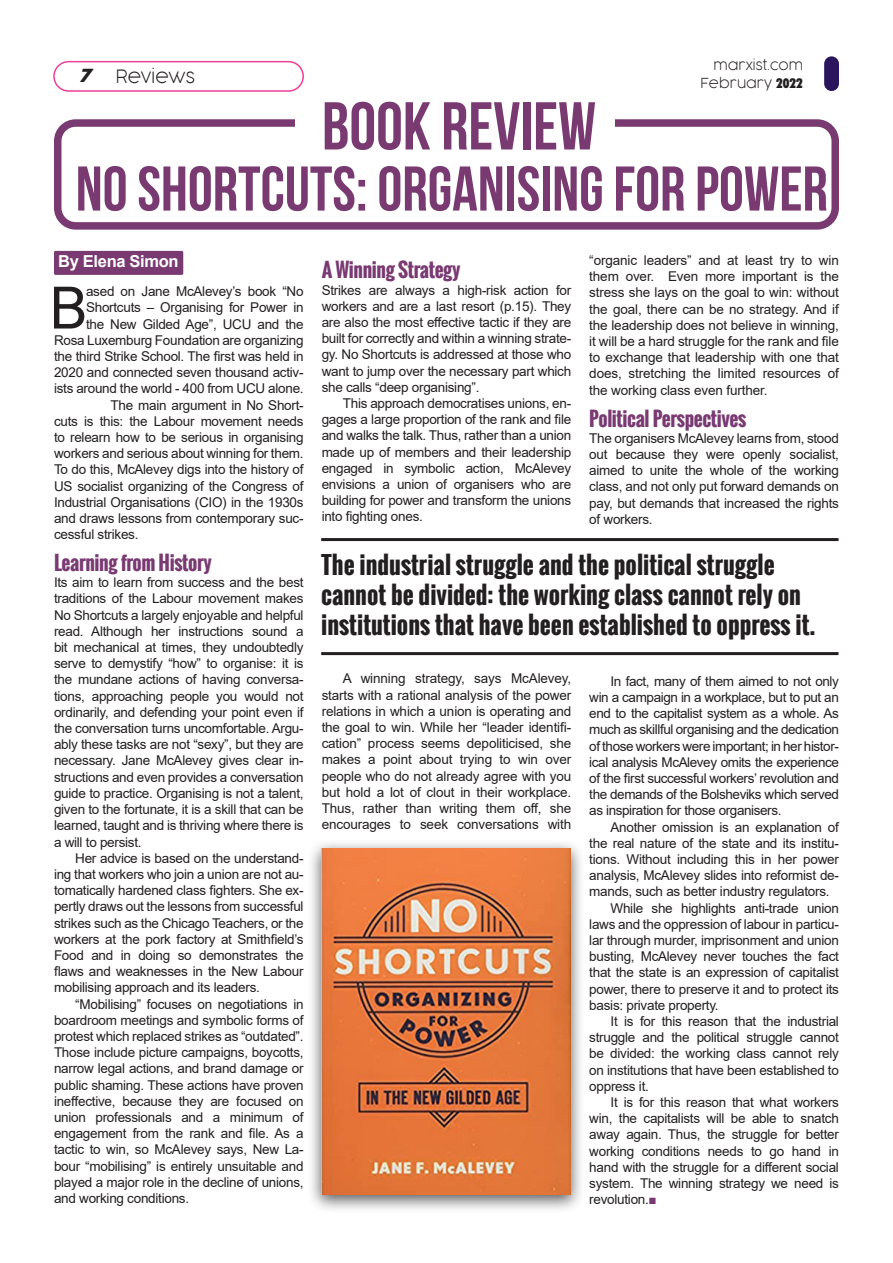
<style>
.page{position:relative;width:893px;height:1263px;background:#fff}
.page>*{position:absolute;margin:0;border:0;box-sizing:border-box;transform-origin:0 0}
.t1{font:67.5px "Bebas Neue";color:#793a72}
.t2{font:63px "Bebas Neue";color:#793a72}
.After_Subhead{font:60px "Acumin Pro";color:#231f20}
.Pull_Quote{font:700 24px/30px "Oswald";color:#231f20}
.Subheading_Purple{font:700 19.5px "Oswald";letter-spacing:-.02em;color:#793a72}
.t3{font:200 18px "COCOGOOSE";color:#231f20}
.t4{font:italic 18px "Cocogoose Pro";color:#231f20}
.Author_Purple{font:700 16.5px "Arial";letter-spacing:-.02em;color:#fff}
.Main_Body{font:13.5px/16.2px "Arial";letter-spacing:-.02em;color:#231f20;text-align:justify}
.After_Subhead-2{font:13.5px/16.2px "Arial";letter-spacing:-.02em;color:#231f20;text-align:justify}
.t5{font:200 13.5px "COCOGOOSE";color:#231f20}
.s1{font-family:"Futura BT";font-weight:900;font-stretch:condensed}
.s2{font-weight:700;color:#793a72}
</style>
<div class="page">
<div style="left:824px;top:56px;width:15px;height:35px;background:#2b165e;border-radius:7px"></div>
<div style="left:53px;top:61px;width:251px;height:31px;border:2px solid #ee3e96;border-radius:15px"></div>
<div style="left:54px;top:251px;width:129px;height:24px;background:#793a72;border-radius:2px"></div>
<div style="left:54px;top:119px;width:785px;height:111px;border:8px solid #793a72;border-radius:18px"></div>
<div style="left:296px;top:99px;width:319px;height:80px;background:#fff"></div>
<div style="left:307px;top:838px;width:278px;height:375px;background:#231f20;opacity:.75"></div>
<img style="left:322px;top:848px;width:249px;height:347px">
<hr style="left:321px;top:538px;width:517px;height:3px;background:#231f20">
<hr style="left:321px;top:652px;width:517px;height:3px;background:#231f20">
<h3 class="t4" style="left:79px;top:64px;width:13px">7</h3>
<p class="t3" style="left:116px;top:64px;width:81px">Reviews</p>
<p class="t1" style="left:322px;top:89px;width:276px">BOOK REVIEW</p>
<p class="t5" style="left:714px;top:55px;width:91px">marxist.com</p>
<p class="t5" style="left:701px;top:73px;width:104px">February <span class="s1">2022</span></p>
<p class="t2" style="left:76px;top:154px;width:754px">NO SHORTCUTS: ORGANISING FOR POWER</p>
<p class="Author_Purple" style="left:58px;top:250px;width:122px">By Elena Simon</p>
<p class="After_Subhead" style="left:48px;top:266px;width:40px">B</p>
<p class="After_Subhead-2" style="left:54px;top:283px;width:251px;text-align:right">ased on Jane McAlevey’s book “No Shortcuts – Organising for Power in<br>the New Gilded Age”, UCU and the Rosa Luxemburg Foundation are organizing the third Strike School. The first was held in 2020 and connected seven thousand activ&shy;ists around the world - 400 from UCU alone.</p>
<p class="Main_Body" style="left:54px;top:397px;width:251px;text-indent:57px">The main argument in No Short&shy;cuts is this: the Labour movement needs to relearn how to be serious in organising workers and serious about winning for them.<br>To do this, McAlevey digs into the history of US socialist organizing of the Congress of Industrial Organisations (CIO) in the 1930s and draws lessons from contemporary suc&shy;cessful strikes.</p>
<p class="Subheading_Purple" style="left:54px;top:548px;width:159px">Learning from History</p>
<p class="After_Subhead-2" style="left:54px;top:574px;width:251px">Its aim to learn from success and the best traditions of the Labour movement makes No Shortcuts a largely enjoyable and helpful read. Although her instructions sound a bit mechanical at times, they undoubtedly serve to demystify “how” to organise: it is the mundane actions of having conversa&shy;tions, approaching people you would not ordinarily, and defending your point even if the conversation turns uncomfortable. Argu&shy;ably these tasks are not “sexy”, but they are necessary. Jane McAlevey gives clear in&shy;structions and even provides a conversation guide to practice. Organising is not a talent, given to the fortunate, it is a skill that can be learned, taught and is thriving where there is a will to persist.</p>
<p class="Main_Body" style="left:54px;top:850px;width:251px;text-indent:21px">Her advice is based on the understand&shy;ing that workers who join a union are not au&shy;tomatically hardened class fighters. She ex&shy;pertly draws out the lessons from successful strikes such as the Chicago Teachers, or the workers at the pork factory at Smithfield’s Food and in doing so demonstrates the flaws and weaknesses in the New Labour mobilising approach and its leaders.</p>
<p class="Main_Body" style="left:54px;top:995px;width:251px;text-indent:21px">“Mobilising” focuses on negotiations in boardroom meetings and symbolic forms of protest which replaced strikes as “outdated”.<br>Those include picture campaigns, boycotts, narrow legal actions, and brand damage or public shaming. These actions have proven ineffective, because they are focused on union professionals and a minimum of engagement from the rank and file. As a tactic to win, so McAlevey says, New La&shy;bour “mobilising” is entirely unsuitable and played a major role in the decline of unions, and working conditions.</p>
<p class="Subheading_Purple" style="left:322px;top:255px;width:140px">A Winning Strategy</p>
<p class="After_Subhead-2" style="left:322px;top:282px;width:251px">Strikes are always a high-risk action for workers and are a last resort (p.15). They are also the most effective tactic if they are built for correctly and within a winning strate&shy;gy. No Shortcuts is addressed at those who want to jump over the necessary part which she calls “deep organising”.</p>
<p class="Main_Body" style="left:322px;top:395px;width:251px;text-indent:21px">This approach democratises unions, en&shy;gages a large proportion of the rank and file and walks the talk. Thus, rather than a union made up of members and their leadership engaged in symbolic action, McAlevey envisions a union of organisers who are building for power and transform the unions into fighting ones.</p>
<p class="Main_Body" style="left:589px;top:252px;width:251px">“organic leaders” and at least try to win them over. Even more important is the stress she lays on the goal to win: without the goal, there can be no strategy. And if the leadership does not believe in winning, it will be a hard struggle for the rank and file to exchange that leadership with one that does, stretching the limited resources of the working class even further.</p>
<p class="Subheading_Purple" style="left:589px;top:403px;width:158px">Political Perspectives</p>
<p class="After_Subhead-2" style="left:589px;top:430px;width:251px">The organisers McAlevey learns from, stood out because they were openly socialist, aimed to unite the whole of the working class, and not only put forward demands on pay, but demands that increased the rights of workers.</p>
<p class="Pull_Quote" style="left:321px;top:550px;width:496px">The industrial struggle and the political struggle cannot be divided: the working class cannot rely on institutions that have been established to oppress it.</p>
<p class="Main_Body" style="left:322px;top:670px;width:251px;text-indent:21px">A winning strategy, says McAlevey, starts with a rational analysis of the power relations in which a union is operating and the goal to win. While her “leader identifi&shy;cation” process seems depoliticised, she makes a point about trying to win over people who do not already agree with you but hold a lot of clout in their workplace.<br>Thus, rather than writing them off, she encourages to seek conversations with</p>
<p class="Main_Body" style="left:589px;top:673px;width:251px;text-indent:21px">In fact, many of them aimed to not only win a campaign in a workplace, but to put an end to the capitalist system as a whole. As much as skillful organising and the dedication of those workers were important; in her histor&shy;ical analysis McAlevey omits the experience of the first successful workers’ revolution and the demands of the Bolsheviks which served as inspiration for those organisers.</p>
<p class="Main_Body" style="left:589px;top:819px;width:251px;text-indent:21px">Another omission is an explanation of the real nature of the state and its institu&shy;tions. Without including this in her power analysis, McAlevey slides into reformist de&shy;mands, such as better industry regulators.</p>
<p class="Main_Body" style="left:589px;top:900px;width:251px;text-indent:21px">While she highlights anti-trade union laws and the oppression of labour in particu&shy;lar through murder, imprisonment and union busting, McAlevey never touches the fact that the state is an expression of capitalist power, there to preserve it and to protect its basis: private property.</p>
<p class="Main_Body" style="left:589px;top:1013px;width:251px;text-indent:21px">It is for this reason that the industrial struggle and the political struggle cannot be divided: the working class cannot rely on institutions that have been established to oppress it.</p>
<p class="Main_Body" style="left:589px;top:1094px;width:251px;text-indent:21px">It is for this reason that what workers win, the capitalists will be able to snatch away again. Thus, the struggle for better working conditions needs to go hand in hand with the struggle for a different social system. The winning strategy we need is revolution.<span class="s2">■</span></p>
</div>
